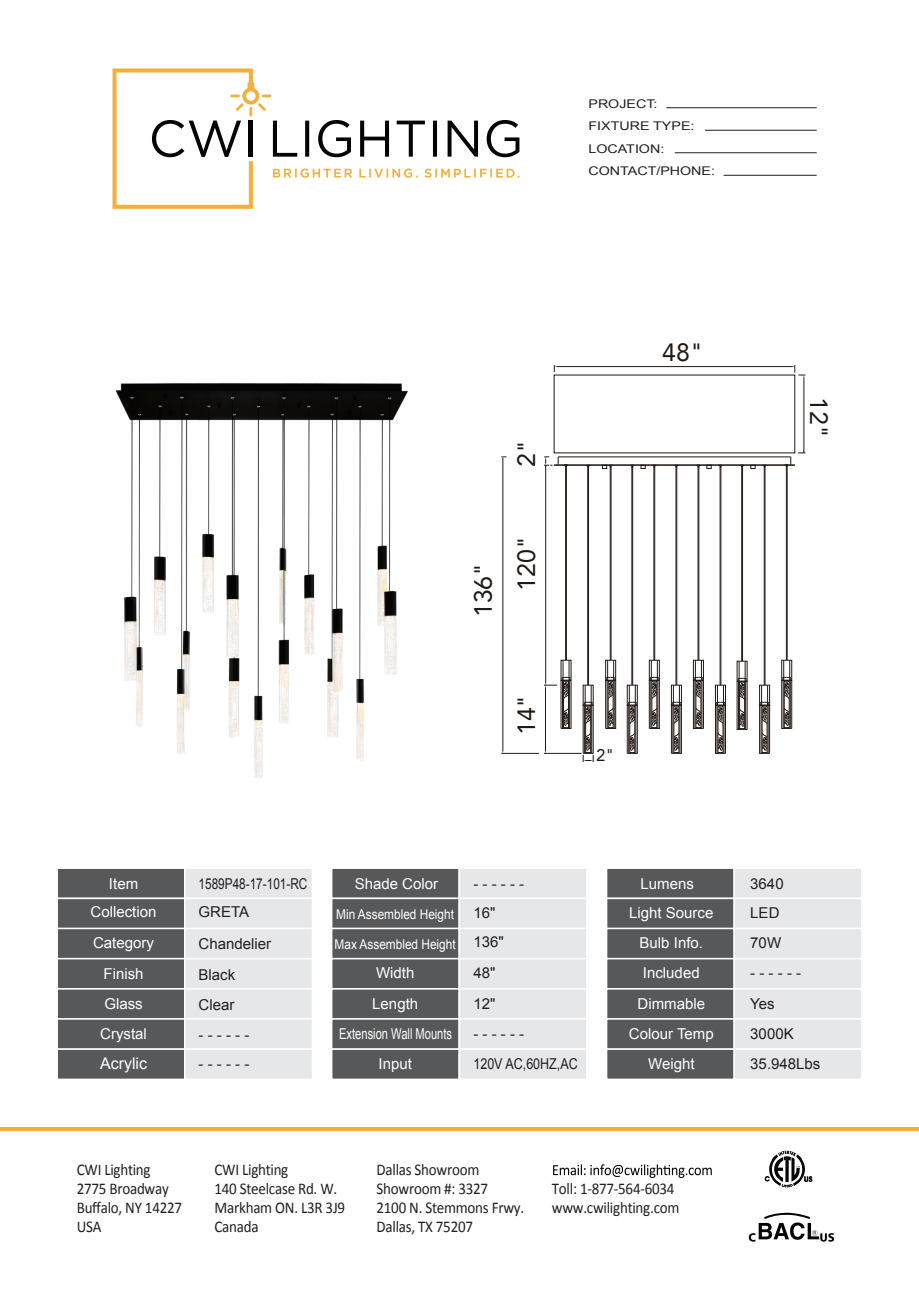
<style>
.page{position:relative;width:919px;height:1289px;background:#fff}
.page>*{position:absolute;margin:0;border:0;box-sizing:border-box;transform-origin:0 0}
.t1{font:24.9px "Avenir LT";color:#201813}
.t2{font:16.8px "Avenir LT";color:#201813}
.t3{font:16.35px/18.9px "Calibri";letter-spacing:-.015em;color:#231f20;scale:.92 1}
.t4{font:16.05px "Arial";color:#fff}
.t5{font:15px/30px "Arial";color:#fff;text-align:center}
.t6{font:15px/30.2px "Arial";color:#231f20}
.t7{font:15px/28.5px "Arial";color:#231f20;scale:.79 1}
.t8{font:15px "Arial";color:#231f20;scale:.83 1}
.t9{font:13.5px/29.7px "Arial";color:#fff;scale:.88 1}
.t10{font:12px/22.4px "Arial";color:#231f20;scale:1.19 1}
</style>
<div class="page">
<hr style="left:0;top:1127px;width:918px;height:4px;background:#f2b03e">
<hr style="left:666px;top:107px;width:150px;height:1px;background:#231f20">
<hr style="left:705px;top:130px;width:111px;height:1px;background:#231f20">
<hr style="left:674px;top:152px;width:142px;height:1px;background:#231f20">
<hr style="left:723px;top:175px;width:93px;height:1px;background:#231f20">
<svg style="left:112px;top:68px;width:407px;height:141px"></svg>
<svg style="left:553px;top:1164px;width:158px;height:13px"></svg>
<svg style="left:748px;top:1212px;width:86px;height:29px"></svg>
<svg style="left:764px;top:1150px;width:48px;height:37px"></svg>
<div style="left:56px;top:867px;width:129px;height:32px;background:#57585a;border:2px solid #fff"></div>
<div style="left:184px;top:867px;width:129px;height:32px;background:#e6e7e9;border:2px solid #fff"></div>
<div style="left:331px;top:867px;width:129px;height:32px;background:#57585a;border:2px solid #fff"></div>
<div style="left:458px;top:867px;width:129px;height:32px;background:#e6e7e9;border:2px solid #fff"></div>
<div style="left:605px;top:867px;width:129px;height:32px;background:#57585a;border:2px solid #fff"></div>
<div style="left:733px;top:867px;width:129px;height:32px;background:#e6e7e9;border:2px solid #fff"></div>
<div style="left:56px;top:897px;width:129px;height:32px;background:#57585a;border:2px solid #fff"></div>
<div style="left:184px;top:897px;width:129px;height:32px;background:#e6e7e9;border:2px solid #fff"></div>
<div style="left:331px;top:897px;width:129px;height:32px;background:#57585a;border:2px solid #fff"></div>
<div style="left:458px;top:897px;width:129px;height:32px;background:#e6e7e9;border:2px solid #fff"></div>
<div style="left:605px;top:897px;width:129px;height:32px;background:#57585a;border:2px solid #fff"></div>
<div style="left:733px;top:897px;width:129px;height:32px;background:#e6e7e9;border:2px solid #fff"></div>
<div style="left:56px;top:927px;width:129px;height:32px;background:#57585a;border:2px solid #fff"></div>
<div style="left:184px;top:927px;width:129px;height:32px;background:#e6e7e9;border:2px solid #fff"></div>
<div style="left:331px;top:927px;width:129px;height:32px;background:#57585a;border:2px solid #fff"></div>
<div style="left:458px;top:927px;width:129px;height:32px;background:#e6e7e9;border:2px solid #fff"></div>
<div style="left:605px;top:927px;width:129px;height:32px;background:#57585a;border:2px solid #fff"></div>
<div style="left:733px;top:927px;width:129px;height:32px;background:#e6e7e9;border:2px solid #fff"></div>
<div style="left:56px;top:957px;width:129px;height:32px;background:#57585a;border:2px solid #fff"></div>
<div style="left:184px;top:957px;width:129px;height:32px;background:#e6e7e9;border:2px solid #fff"></div>
<div style="left:331px;top:957px;width:129px;height:32px;background:#57585a;border:2px solid #fff"></div>
<div style="left:458px;top:957px;width:129px;height:32px;background:#e6e7e9;border:2px solid #fff"></div>
<div style="left:605px;top:957px;width:129px;height:32px;background:#57585a;border:2px solid #fff"></div>
<div style="left:733px;top:957px;width:129px;height:32px;background:#e6e7e9;border:2px solid #fff"></div>
<div style="left:56px;top:988px;width:129px;height:31px;background:#57585a;border:2px solid #fff"></div>
<div style="left:184px;top:988px;width:129px;height:31px;background:#e6e7e9;border:2px solid #fff"></div>
<div style="left:331px;top:988px;width:129px;height:31px;background:#57585a;border:2px solid #fff"></div>
<div style="left:458px;top:988px;width:129px;height:31px;background:#e6e7e9;border:2px solid #fff"></div>
<div style="left:605px;top:988px;width:129px;height:31px;background:#57585a;border:2px solid #fff"></div>
<div style="left:733px;top:988px;width:129px;height:31px;background:#e6e7e9;border:2px solid #fff"></div>
<div style="left:56px;top:1018px;width:129px;height:31px;background:#57585a;border:2px solid #fff"></div>
<div style="left:184px;top:1018px;width:129px;height:31px;background:#e6e7e9;border:2px solid #fff"></div>
<div style="left:331px;top:1018px;width:129px;height:31px;background:#57585a;border:2px solid #fff"></div>
<div style="left:458px;top:1018px;width:129px;height:31px;background:#e6e7e9;border:2px solid #fff"></div>
<div style="left:605px;top:1018px;width:129px;height:31px;background:#57585a;border:2px solid #fff"></div>
<div style="left:733px;top:1018px;width:129px;height:31px;background:#e6e7e9;border:2px solid #fff"></div>
<div style="left:56px;top:1048px;width:129px;height:32px;background:#57585a;border:2px solid #fff"></div>
<div style="left:184px;top:1048px;width:129px;height:32px;background:#e6e7e9;border:2px solid #fff"></div>
<div style="left:331px;top:1048px;width:129px;height:32px;background:#57585a;border:2px solid #fff"></div>
<div style="left:458px;top:1048px;width:129px;height:32px;background:#e6e7e9;border:2px solid #fff"></div>
<div style="left:605px;top:1048px;width:129px;height:32px;background:#57585a;border:2px solid #fff"></div>
<div style="left:733px;top:1048px;width:129px;height:32px;background:#e6e7e9;border:2px solid #fff"></div>
<hr style="left:554px;top:465px;width:240px;height:1px;background:#201813">
<hr style="left:554px;top:464px;width:240px;height:1px;background:#201813">
<hr style="left:558px;top:456px;width:232px;height:1px;background:#201813">
<hr style="left:675px;top:467px;width:1px;height:218px;background:#201813">
<hr style="left:676px;top:467px;width:1px;height:218px;background:#201813">
<hr style="left:631px;top:467px;width:1px;height:218px;background:#201813">
<hr style="left:632px;top:467px;width:1px;height:218px;background:#201813">
<hr style="left:587px;top:467px;width:1px;height:218px;background:#201813">
<hr style="left:588px;top:467px;width:1px;height:218px;background:#201813">
<svg style="left:671px;top:685px;width:10px;height:68px"></svg>
<svg style="left:626px;top:685px;width:11px;height:68px"></svg>
<hr style="left:720px;top:467px;width:1px;height:218px;background:#201813">
<hr style="left:719px;top:467px;width:1px;height:218px;background:#201813">
<hr style="left:764px;top:467px;width:1px;height:218px;background:#201813">
<hr style="left:763px;top:467px;width:1px;height:218px;background:#201813">
<svg style="left:715px;top:685px;width:10px;height:68px"></svg>
<svg style="left:759px;top:685px;width:11px;height:68px"></svg>
<hr style="left:565px;top:466px;width:1px;height:194px;background:#201813">
<hr style="left:566px;top:466px;width:1px;height:194px;background:#201813">
<hr style="left:610px;top:467px;width:1px;height:193px;background:#201813">
<svg style="left:602px;top:465px;width:10px;height:3px"></svg>
<svg style="left:605px;top:660px;width:11px;height:69px"></svg>
<hr style="left:786px;top:467px;width:1px;height:193px;background:#201813">
<svg style="left:781px;top:660px;width:11px;height:69px"></svg>
<hr style="left:742px;top:467px;width:1px;height:194px;background:#201813">
<hr style="left:741px;top:467px;width:1px;height:194px;background:#201813">
<svg style="left:736px;top:661px;width:11px;height:69px"></svg>
<hr style="left:653px;top:467px;width:1px;height:193px;background:#201813">
<hr style="left:654px;top:467px;width:1px;height:193px;background:#201813">
<svg style="left:648px;top:660px;width:11px;height:69px"></svg>
<hr style="left:698px;top:467px;width:1px;height:193px;background:#201813">
<hr style="left:697px;top:467px;width:1px;height:193px;background:#201813">
<svg style="left:693px;top:660px;width:10px;height:69px"></svg>
<hr style="left:556px;top:366px;width:236px;height:1px;background:#201813">
<hr style="left:803px;top:377px;width:1px;height:76px;background:#201813">
<svg style="left:792px;top:365px;width:13px;height:12px"></svg>
<svg style="left:784px;top:450px;width:21px;height:17px"></svg>
<hr style="left:545px;top:465px;width:1px;height:218px;background:#201813">
<svg style="left:544px;top:456px;width:24px;height:11px"></svg>
<hr style="left:544px;top:753px;width:37px;height:1px;background:#201813">
<hr style="left:545px;top:687px;width:1px;height:64px;background:#201813">
<hr style="left:502px;top:458px;width:1px;height:293px;background:#201813">
<hr style="left:501px;top:753px;width:38px;height:1px;background:#201813">
<svg style="left:544px;top:660px;width:27px;height:69px"></svg>
<svg style="left:582px;top:685px;width:12px;height:77px"></svg>
<img style="left:115px;top:383px;width:293px;height:395px">
<p class="t10" style="left:588px;top:93px;width:108px">PROJECT:<br>FIXTURE TYPE:<br>LOCATION:<br>CONTACT/PHONE:</p>
<h1 class="t1" style="left:512px;top:467px;width:28px;rotate:-90deg">2"</h1>
<h1 class="t1" style="left:469px;top:617px;width:56px;rotate:-90deg">136"</h1>
<h1 class="t1" style="left:512px;top:591px;width:56px;rotate:-90deg">120"</h1>
<h1 class="t1" style="left:512px;top:735px;width:42px;rotate:-90deg">14"</h1>
<h1 class="t1" style="left:662px;top:338px;width:42px">48"</h1>
<p class="t2" style="left:596px;top:745px;width:20px">2"</p>
<h1 class="t1" style="left:833px;top:397px;width:42px;rotate:90deg">12"</h1>
<p class="t5" style="left:91px;top:869px;width:67px;line-height:28.5px">Item<br>Collection</p>
<p class="t5" style="left:93px;top:927px;width:62px;line-height:30.5px">Category<br>Finish<br>Glass<br>Crystal</p>
<p class="t7" style="left:199px;top:869px;width:139px">1589P48-17-101-RC<br>GRETA</p>
<p class="t6" style="left:199px;top:929px;width:74px">Chandelier<br>Black<br>Clear</p>
<p class="t6" style="left:199px;top:1019px;width:52px">- - - - - -</p>
<p class="t4" style="left:100px;top:1052px;width:49px">Acrylic</p>
<p class="t6" style="left:199px;top:1048px;width:52px">- - - - - -</p>
<p class="t5" style="left:354px;top:868px;width:85px">Shade Color</p>
<p class="t6" style="left:473px;top:868px;width:52px">- - - - - -</p>
<p class="t5" style="left:640px;top:868px;width:55px">Lumens</p>
<p class="t6" style="left:750px;top:868px;width:35px">3640</p>
<p class="t5" style="left:629px;top:898px;width:86px">Light Source<br>Bulb Info.<br>Included<br>Dimmable<br>Colour Temp<br>Weight</p>
<p class="t6" style="left:473px;top:898px;width:32px;line-height:29px">16"<br>136"</p>
<p class="t9" style="left:334px;top:899px;width:139px">Min Assembled Height<br>Max Assembled Height</p>
<p class="t6" style="left:750px;top:898px;width:32px;line-height:29.7px">LED<br>70W</p>
<p class="t6" style="left:750px;top:958px;width:72px">- - - - - -<br>Yes<br>3000K<br>35.948Lbs</p>
<p class="t5" style="left:339px;top:958px;width:114px">Width<br>Length<br>Extension Wall Mounts</p>
<p class="t6" style="left:473px;top:958px;width:24px">48"<br>12"</p>
<p class="t6" style="left:473px;top:1018px;width:52px">- - - - - -</p>
<p class="t5" style="left:378px;top:1048px;width:35px">Input</p>
<p class="t8" style="left:473px;top:1053px;width:127px">120V AC,60HZ,AC</p>
<p class="t3" style="left:77px;top:1160px;width:116px">CWI Lighting<br>2775 Broadway<br>Buffalo, NY 14227<br>USA</p>
<p class="t3" style="left:214px;top:1160px;width:143px">CWI Lighting<br>140 Steelcase Rd. W.<br>Markham ON. L3R 3J9<br>Canada</p>
<p class="t3" style="left:376px;top:1160px;width:162px">Dallas Showroom<br>Showroom #: 3327<br>2100 N. Stemmons Frwy.<br>Dallas, TX 75207</p>
<p class="t3" style="left:552px;top:1179px;width:140px">Toll: 1-877-564-6034 www.cwilighting.com</p>
</div>
